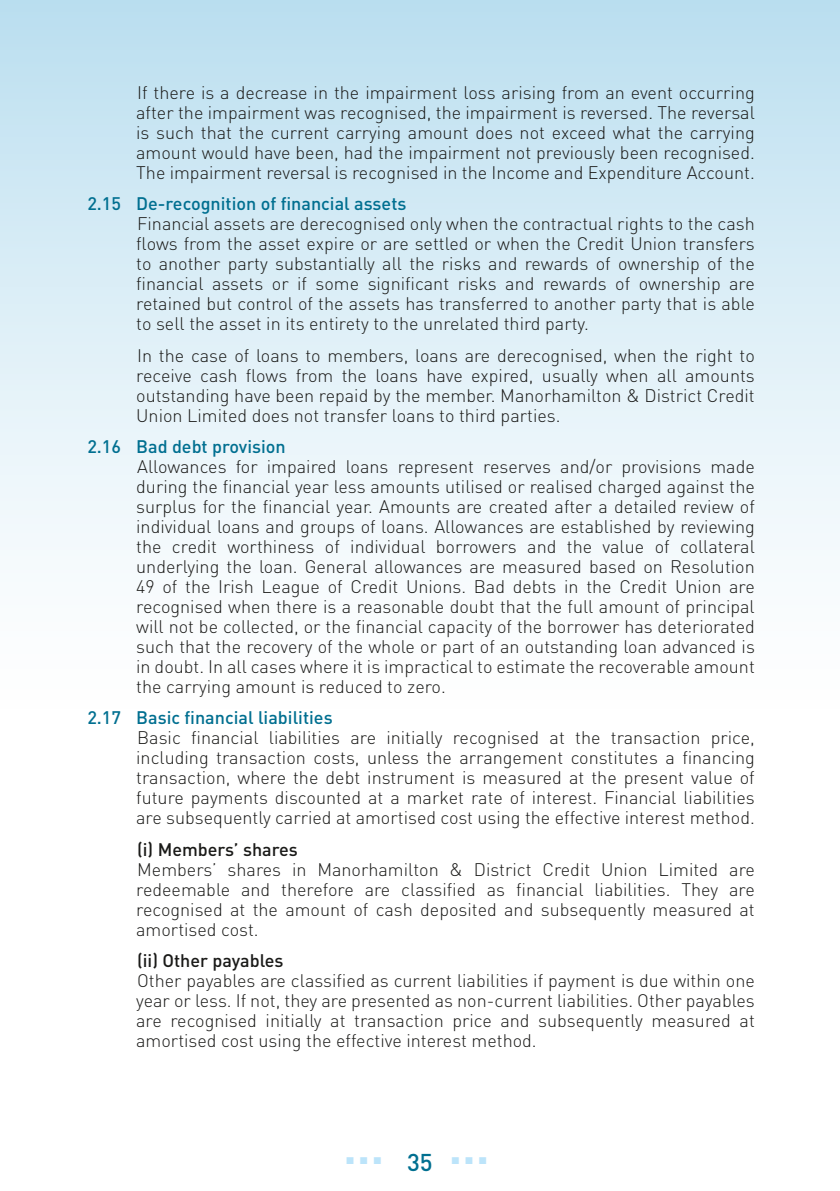
<style>
.page{position:relative;width:840px;height:1191px;background:#fff}
.page>*{position:absolute;margin:0;border:0;box-sizing:border-box;transform-origin:0 0}
.t1{font:700 48px "DIN Pro";color:#bce4fa}
.t2{font:300 18px/20px "DIN Pro";color:#1a1a18;text-align:justify}
.t3{font:500 18px "DIN Pro";color:#006f90}
.t4{font:500 18px "DIN Pro";color:#1a1a18}
</style>
<div class="page">
<div style="left:1px;top:0;width:838px;height:720px;background:linear-gradient(to bottom,#bddff0,#fff)"></div>
<p class="t2" style="left:136px;top:82px;width:619px">If there is a decrease in the impairment loss arising from an event occurring after the impairment was recognised, the impairment is reversed. The reversal is such that the current carrying amount does not exceed what the carrying amount would have been, had the impairment not previously been recognised.<br>The impairment reversal is recognised in the Income and Expenditure Account.</p>
<p class="t3" style="left:87px;top:191px;width:320px">2.15 De-recognition of financial assets</p>
<p class="t2" style="left:136px;top:213px;width:619px">Financial assets are derecognised only when the contractual rights to the cash flows from the asset expire or are settled or when the Credit Union transfers to another party substantially all the risks and rewards of ownership of the financial assets or if some significant risks and rewards of ownership are retained but control of the assets has transferred to another party that is able to sell the asset in its entirety to the unrelated third party.</p>
<p class="t2" style="left:136px;top:344px;width:619px">In the case of loans to members, loans are derecognised, when the right to receive cash flows from the loans have expired, usually when all amounts outstanding have been repaid by the member. Manorhamilton &amp; District Credit Union Limited does not transfer loans to third parties.</p>
<p class="t3" style="left:87px;top:434px;width:200px">2.16 Bad debt provision</p>
<p class="t2" style="left:136px;top:456px;width:620px">Allowances for impaired loans represent reserves and/or provisions made during the financial year less amounts utilised or realised charged against the surplus for the financial year. Amounts are created after a detailed review of individual loans and groups of loans. Allowances are established by reviewing the credit worthiness of individual borrowers and the value of collateral underlying the loan. General allowances are measured based on Resolution 49 of the Irish League of Credit Unions. Bad debts in the Credit Union are recognised when there is a reasonable doubt that the full amount of principal will not be collected, or the financial capacity of the borrower has deteriorated such that the recovery of the whole or part of an outstanding loan advanced is in doubt. In all cases where it is impractical to estimate the recoverable amount the carrying amount is reduced to zero.</p>
<p class="t3" style="left:87px;top:705px;width:247px">2.17 Basic financial liabilities</p>
<p class="t2" style="left:136px;top:727px;width:619px">Basic financial liabilities are initially recognised at the transaction price, including transaction costs, unless the arrangement constitutes a financing transaction, where the debt instrument is measured at the present value of future payments discounted at a market rate of interest. Financial liabilities are subsequently carried at amortised cost using the effective interest method.</p>
<p class="t4" style="left:137px;top:837px;width:162px">(i) Members’ shares</p>
<p class="t2" style="left:136px;top:858px;width:619px">Members’ shares in Manorhamilton &amp; District Credit Union Limited are redeemable and therefore are classified as financial liabilities. They are recognised at the amount of cash deposited and subsequently measured at amortised cost.</p>
<p class="t4" style="left:137px;top:948px;width:148px">(ii) Other payables</p>
<p class="t2" style="left:136px;top:970px;width:619px">Other payables are classified as current liabilities if payment is due within one year or less. If not, they are presented as non-current liabilities. Other payables are recognised initially at transaction price and subsequently measured at amortised cost using the effective interest method.</p>
<h1 class="t1" style="left:343px;top:1114px;width:147px">… <sub>35</sub>…</h1>
</div>
